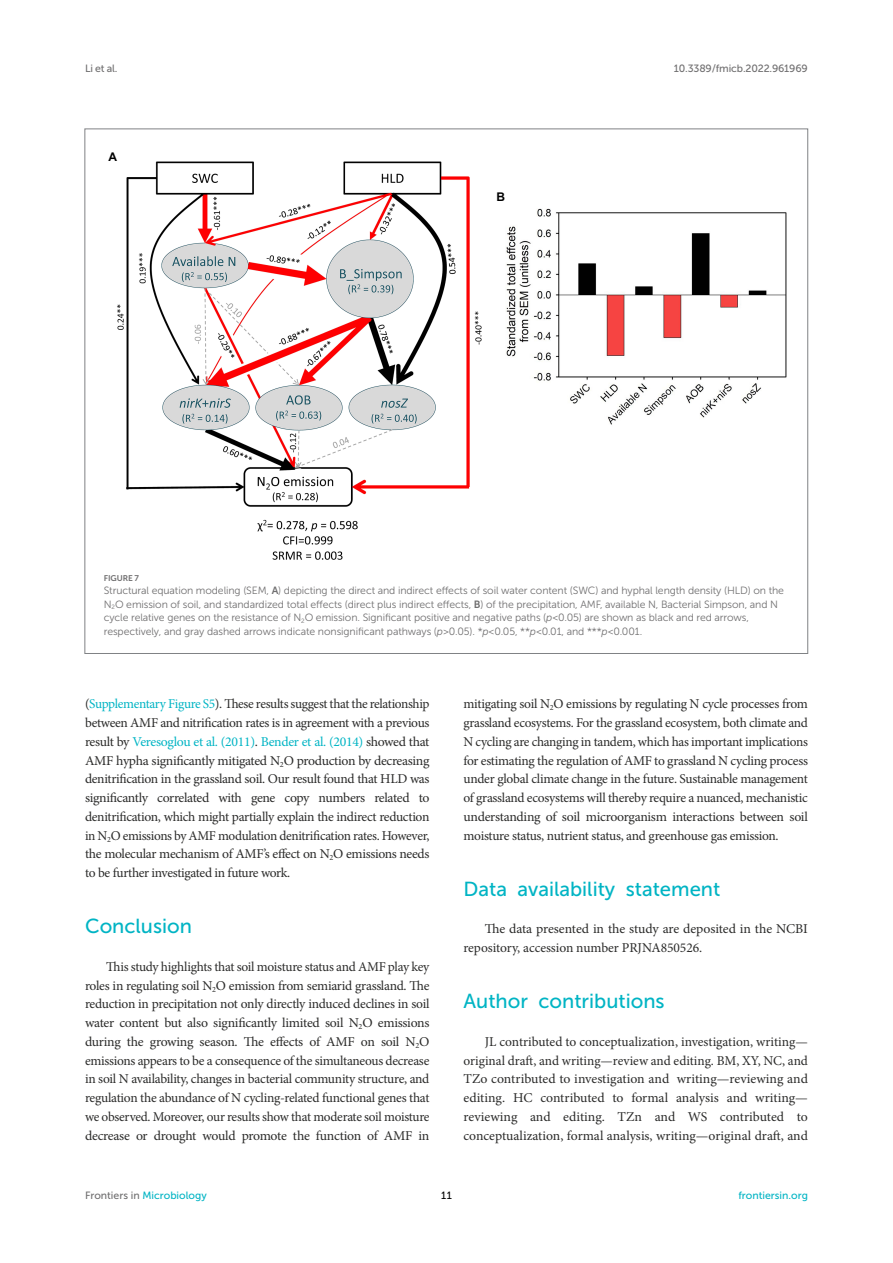
<style>
.page{position:relative;width:893px;height:1263px;background:#fff}
.page>*{position:absolute;margin:0;border:0;box-sizing:border-box;transform-origin:0 0}
.HEAD_1{font:20.25px "Museo Sans 500";color:#00b4c4}
.TEXT_FLUSH{font:13.5px/18.8px "Minion Pro";letter-spacing:-.015em;color:#2b2b2a;text-align:justify}
.TEXT{font:13.5px/18.8px "Minion Pro";letter-spacing:-.025em;color:#2b2b2a;text-align:justify}
.t1{font:700 12px "Arial";color:#000}
.FIG_LEG{font:10.5px/13.5px "Museo Sans 300";letter-spacing:-.01em;color:#706f70}
.t2{font:10.5px "Museo Sans 500";color:#00b4c4}
.t3{font:10.5px "Museo Sans 500";letter-spacing:-.015em;color:#706f70}
.t4{font:10.5px "Museo Sans 500";color:#000}
.FIG_HD{font:8.25px "Museo Sans 700";letter-spacing:-.01em;color:#706f70}
.s1{font-family:"Museo Sans 700"}
.s2{font-style:italic}
.s3{color:#00b4c4}
.s4{color:#706f70}
</style>
<div class="page">
<img style="left:117px;top:161px;width:670px;height:399px">
<p class="t3" style="left:85px;top:63px;width:34px">Li et al.</p>
<p class="t3" style="left:674px;top:63px;width:135px">10.3389/fmicb.2022.961969</p>
<p class="t1" style="left:109px;top:149px;width:10px">A</p>
<p class="t1" style="left:497px;top:188px;width:10px">B</p>
<p class="FIG_HD" style="left:104px;top:573px;width:37px">FIGURE 7</p>
<p class="FIG_LEG" style="left:104px;top:584px;width:682px">Structural equation modeling (SEM, <span class="s1">A</span>) depicting the direct and indirect effects of soil water content (SWC) and hyphal length density (HLD) on the N<sub>2</sub>O emission of soil, and standardized total effects (direct plus indirect effects, <span class="s1">B</span>) of the precipitation, AMF, available N, Bacterial Simpson, and N cycle relative genes on the resistance of N<sub>2</sub>O emission. Significant positive and negative paths (<span class="s2">p</span> &lt; 0.05) are shown as black and red arrows, respectively, and gray dashed arrows indicate nonsignificant pathways (<span class="s2">p</span> &gt; 0.05). *<span class="s2">p</span> &lt; 0.05, **<span class="s2">p</span> &lt; 0.01, and ***<span class="s2">p</span> &lt; 0.001.</p>
<p class="TEXT" style="left:85px;top:695px;width:346px">(<span class="s3">Supplementary Figure S5</span>). These results suggest that the relationship between AMF and nitrification rates is in agreement with a previous result by <span class="s3">Veresoglou et al. (2011)</span>. <span class="s3">Bender et al. (2014)</span> showed that AMF hypha significantly mitigated N<sub>2</sub>O production by decreasing denitrification in the grassland soil. Our result found that HLD was significantly correlated with gene copy numbers related to denitrification, which might partially explain the indirect reduction in N<sub>2</sub>O emissions by AMF modulation denitrification rates. However, the molecular mechanism of AMF’s effect on N<sub>2</sub>O emissions needs to be further investigated in future work.</p>
<p class="HEAD_1" style="left:85px;top:915px;width:108px">Conclusion</p>
<p class="TEXT_FLUSH" style="left:85px;top:957px;width:346px;text-indent:21px">This study highlights that soil moisture status and AMF play key roles in regulating soil N<sub>2</sub>O emission from semiarid grassland. The reduction in precipitation not only directly induced declines in soil water content but also significantly limited soil N<sub>2</sub>O emissions during the growing season. The effects of AMF on soil N<sub>2</sub>O emissions appears to be a consequence of the simultaneous decrease in soil N availability, changes in bacterial community structure, and regulation the abundance of N cycling-related functional genes that we observed. Moreover, our results show that moderate soil moisture decrease or drought would promote the function of AMF in</p>
<p class="TEXT_FLUSH" style="left:463px;top:695px;width:346px">mitigating soil N<sub>2</sub>O emissions by regulating N cycle processes from grassland ecosystems. For the grassland ecosystem, both climate and N cycling are changing in tandem, which has important implications for estimating the regulation of AMF to grassland N cycling process under global climate change in the future. Sustainable management of grassland ecosystems will thereby require a nuanced, mechanistic understanding of soil microorganism interactions between soil moisture status, nutrient status, and greenhouse gas emission.</p>
<p class="HEAD_1" style="left:463px;top:878px;width:258px">Data availability statement</p>
<p class="TEXT_FLUSH" style="left:463px;top:920px;width:346px;text-indent:21px">The data presented in the study are deposited in the NCBI repository, accession number PRJNA850526.</p>
<p class="HEAD_1" style="left:463px;top:990px;width:203px">Author contributions</p>
<p class="TEXT_FLUSH" style="left:463px;top:1032px;width:346px;text-indent:21px">JL contributed to conceptualization, investigation, writing— original draft, and writing—review and editing. BM, XY, NC, and TZo contributed to investigation and writing—reviewing and editing. HC contributed to formal analysis and writing— reviewing and editing. TZn and WS contributed to conceptualization, formal analysis, writing—original draft, and</p>
<p class="t2" style="left:85px;top:1190px;width:123px"><span class="s4">Frontiers in</span> Microbiology</p>
<p class="t4" style="left:441px;top:1190px;width:12px">11</p>
<p class="t2" style="left:738px;top:1190px;width:71px">frontiersin.org</p>
</div>
